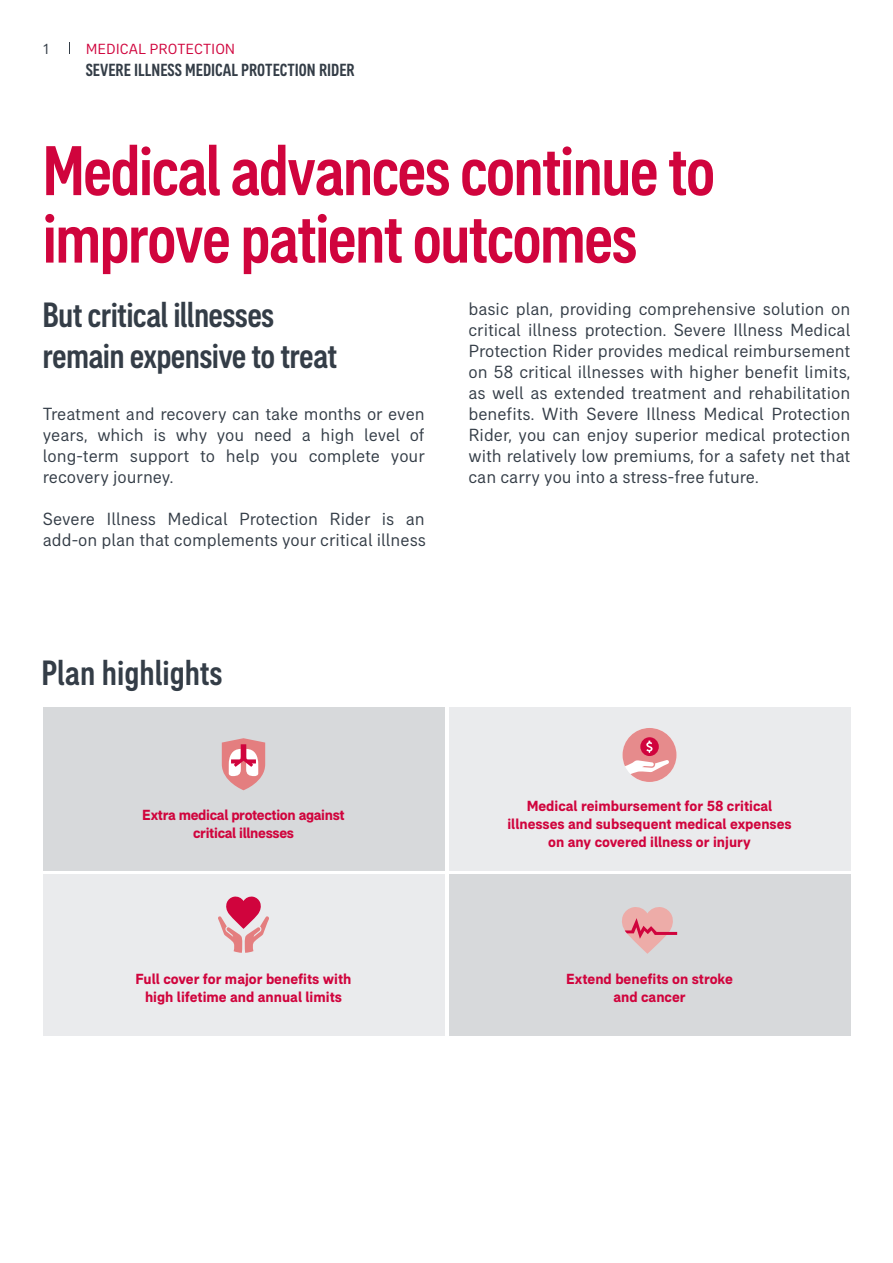
<style>
.page{position:relative;width:893px;height:1263px;background:#fff}
.page>*{position:absolute;margin:0;border:0;box-sizing:border-box;transform-origin:0 0}
.t1{font:500 condensed 72px/67.5px "AIA Everest";letter-spacing:-.025em;color:#d0043d}
.t2{font:500 condensed 36px/40.5px "AIA Everest";letter-spacing:-.02em;color:#343d47}
.t3{font:500 condensed 36px "AIA Everest";color:#343d47}
.t4{font:18px/21px "AIA Everest";color:#343d47;text-align:justify}
.t5{font:500 condensed 18px "AIA Everest";color:#343d47}
.t6{font:700 15px/18px "AIA Everest";color:#d0043d;text-align:center}
.t7{font:700 15px/18px "AIA Everest";letter-spacing:-.02em;color:#d0043d;text-align:center}
.t8{font:15px "AIA Everest";color:#d0043d}
.t9{font:15px "AIA Everest";color:#343d47}
</style>
<div class="page">
<div style="left:43px;top:707px;width:401px;height:163px;background:#d7d9db"></div>
<div style="left:449px;top:707px;width:401px;height:163px;background:#eaebed"></div>
<div style="left:43px;top:874px;width:401px;height:162px;background:#eaebed"></div>
<div style="left:449px;top:874px;width:401px;height:162px;background:#d7d9db"></div>
<svg style="left:622px;top:728px;width:54px;height:54px"></svg>
<svg style="left:218px;top:896px;width:51px;height:57px"></svg>
<svg style="left:622px;top:907px;width:55px;height:47px"></svg>
<svg style="left:222px;top:738px;width:43px;height:52px"></svg>
<p class="t9" style="left:42px;top:40px;width:10px">1</p>
<p class="t8" style="left:86px;top:40px;width:151px">MEDICAL PROTECTION</p>
<p class="t5" style="left:86px;top:59px;width:270px">SEVERE ILLNESS MEDICAL PROTECTION RIDER</p>
<h1 class="t1" style="left:43px;top:136px;width:674px">Medical advances continue to improve patient outcomes</h1>
<h2 class="t2" style="left:42px;top:294px;width:296px">But critical illnesses remain expensive to treat</h2>
<p class="t4" style="left:468px;top:298px;width:383px">basic plan, providing comprehensive solution on critical illness protection. Severe Illness Medical Protection Rider provides medical reimbursement on 58 critical illnesses with higher benefit limits, as well as extended treatment and rehabilitation benefits. With Severe Illness Medical Protection Rider, you can enjoy superior medical protection with relatively low premiums, for a safety net that can carry you into a stress-free future.</p>
<p class="t4" style="left:43px;top:403px;width:383px">Treatment and recovery can take months or even years, which is why you need a high level of long-term support to help you complete your recovery journey.</p>
<p class="t4" style="left:43px;top:508px;width:385px">Severe Illness Medical Protection Rider is an add-on plan that complements your critical illness</p>
<h2 class="t3" style="left:41px;top:652px;width:183px">Plan highlights</h2>
<p class="t7" style="left:142px;top:806px;width:204px">Extra medical protection against critical illnesses</p>
<p class="t6" style="left:507px;top:796px;width:286px">Medical reimbursement for 58 critical illnesses and subsequent medical expenses on any covered illness or injury</p>
<p class="t6" style="left:135px;top:969px;width:218px">Full cover for major benefits with high lifetime and annual limits</p>
<p class="t6" style="left:566px;top:969px;width:168px">Extend benefits on stroke and cancer</p>
</div>
